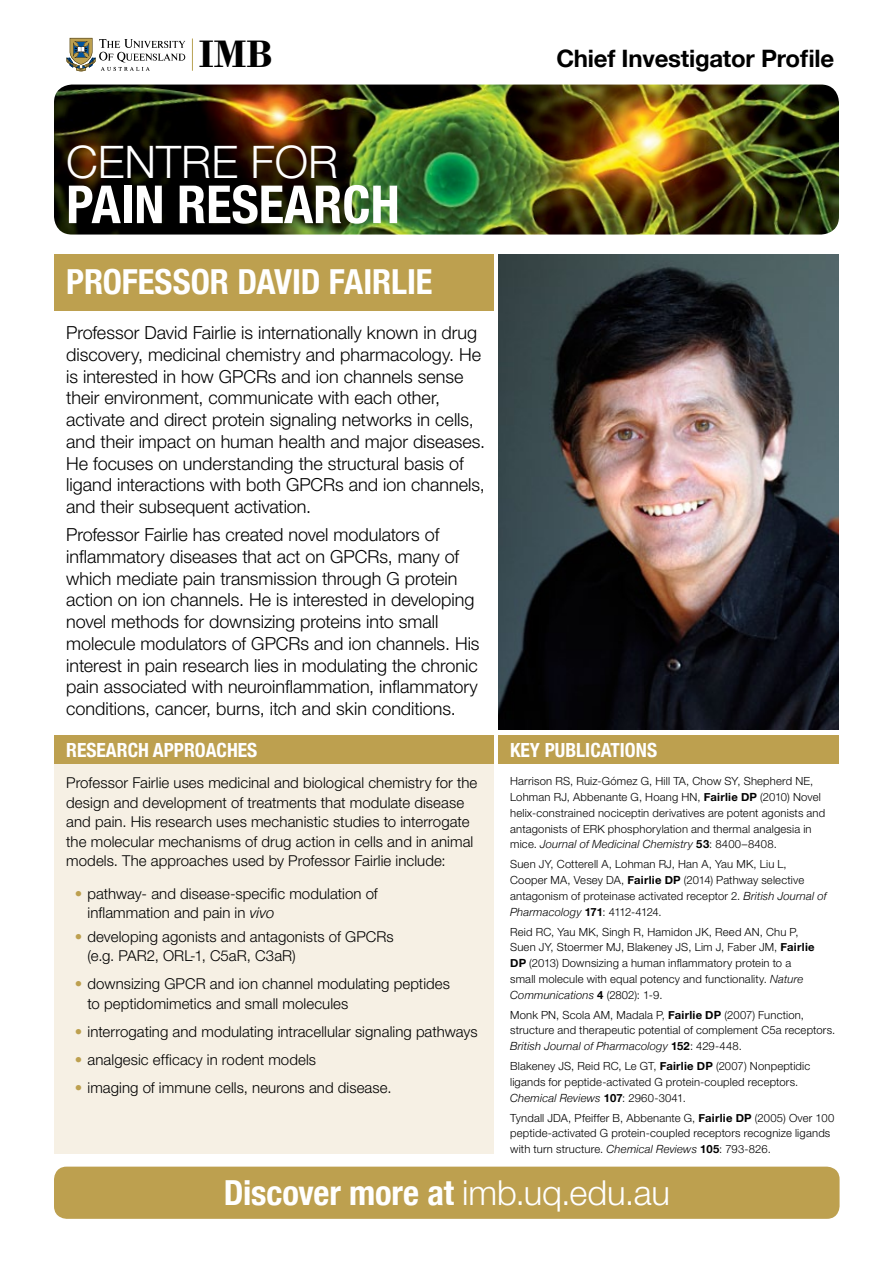
<style>
.page{position:relative;width:893px;height:1263px;background:#fff}
.page>*{position:absolute;margin:0;border:0;box-sizing:border-box;transform-origin:0 0}
.t1{font:700 condensed 52.5px "Helvetica Neue";color:#fff}
.t2{font:300 45px "Helvetica Neue";color:#fff}
.t3{font:700 40.35px "Bodoni";color:#000}
.t4{font:700 condensed 34.5px "Helvetica Neue";letter-spacing:-.005em;color:#fff}
.t5{font:700 24px "Helvetica Neue";letter-spacing:-.01em;color:#000}
.t6{font:700 condensed 19.5px "Helvetica Neue";color:#fff}
.t7{font:300 18px/21.8px "Helvetica Neue";color:#000}
.t8{font:300 15px/19.5px "Helvetica Neue";letter-spacing:.005em;color:#000}
.t9{font:300 11.25px/15.8px "Helvetica Neue";letter-spacing:.015em;color:#000}
.s1{color:#bda04f}
.s2{font-style:italic}
.s3{font-weight:700}
.s4{font-weight:300;font-stretch:normal}
</style>
<div class="page">
<div style="left:54px;top:254px;width:439px;height:56px;background:#bda04f"></div>
<div style="left:54px;top:1166px;width:786px;height:53px;background:#bda04f;border-radius:13px"></div>
<svg style="left:67px;top:38px;width:119px;height:33px"></svg>
<hr style="left:192px;top:39px;width:1px;height:32px;background:#b9a254">
<img style="left:54px;top:85px;width:785px;height:150px">
<div style="left:498px;top:735px;width:341px;height:29px;background:#bda04f"></div>
<img style="left:499px;top:254px;width:340px;height:475px">
<div style="left:54px;top:740px;width:439px;height:414px;background:#f6f0e4"></div>
<div style="left:54px;top:735px;width:439px;height:29px;background:#bda04f"></div>
<h3 class="t3" style="left:199px;top:30px;width:75px">IMB</h3>
<h3 class="t5" style="left:556px;top:44px;width:279px">Chief Investigator Profile</h3>
<h2 class="t2" style="left:66px;top:135px;width:273px">CENTRE FOR</h2>
<h1 class="t1" style="left:66px;top:173px;width:335px">PAIN RESEARCH</h1>
<h3 class="t4" style="left:66px;top:261px;width:368px">PROFESSOR DAVID FAIRLIE</h3>
<p class="t7" style="left:66px;top:321px;width:421px">Professor David Fairlie is internationally known in drug discovery, medicinal chemistry and pharmacology. He is interested in how GPCRs and ion channels sense their environment, communicate with each other, activate and direct protein signaling networks in cells, and their impact on human health and major diseases.<br>He focuses on understanding the structural basis of ligand interactions with both GPCRs and ion channels, and their subsequent activation.</p>
<p class="t7" style="left:66px;top:523px;width:415px">Professor Fairlie has created novel modulators of inflammatory diseases that act on GPCRs, many of which mediate pain transmission through G protein action on ion channels. He is interested in developing novel methods for downsizing proteins into small molecule modulators of GPCRs and ion channels. His interest in pain research lies in modulating the chronic pain associated with neuroinflammation, inflammatory conditions, cancer, burns, itch and skin conditions.</p>
<h3 class="t6" style="left:66px;top:738px;width:193px">RESEARCH APPROACHES</h3>
<p class="t8" style="left:66px;top:773px;width:413px">Professor Fairlie uses medicinal and biological chemistry for the design and development of treatments that modulate disease and pain. His research uses mechanistic studies to interrogate the molecular mechanisms of drug action in cells and in animal models. The approaches used by Professor Fairlie include:</p>
<h3 class="t8" style="left:88px;top:883px;width:292px;text-indent:-13px"><span class="s1">•</span> pathway- and disease-specific modulation of inflammation and pain in <span class="s2">vivo</span></h3>
<h3 class="t8" style="left:88px;top:926px;width:308px;text-indent:-13px"><span class="s1">•</span> developing agonists and antagonists of GPCRs (e.g. PAR2, ORL-1, C5aR, C3aR)</h3>
<h3 class="t8" style="left:88px;top:974px;width:364px;text-indent:-13px"><span class="s1">•</span> downsizing GPCR and ion channel modulating peptides to peptidomimetics and small molecules</h3>
<h3 class="t8" style="left:75px;top:1021px;width:404px"><span class="s1">•</span> interrogating and modulating intracellular signaling pathways</h3>
<h3 class="t8" style="left:75px;top:1049px;width:243px"><span class="s1">•</span> analgesic efficacy in rodent models</h3>
<h3 class="t8" style="left:75px;top:1077px;width:318px"><span class="s1">•</span> imaging of immune cells, neurons and disease.</h3>
<h3 class="t6" style="left:510px;top:738px;width:148px">KEY PUBLICATIONS</h3>
<p class="t9" style="left:510px;top:773px;width:317px">Harrison RS, Ruiz-Gómez G, Hill TA, Chow SY, Shepherd NE, Lohman RJ, Abbenante G, Hoang HN, <span class="s3">Fairlie DP</span> (2010) Novel helix-constrained nociceptin derivatives are potent agonists and antagonists of ERK phosphorylation and thermal analgesia in mice. <span class="s2">Journal of Medicinal Chemistry</span> <span class="s3">53</span>: 8400–8408.</p>
<p class="t9" style="left:510px;top:856px;width:318px">Suen JY, Cotterell A, Lohman RJ, Han A, Yau MK, Liu L, Cooper MA, Vesey DA, <span class="s3">Fairlie DP</span> (2014) Pathway selective antagonism of proteinase activated receptor 2. <span class="s2">British Journal of Pharmacology</span> <span class="s3">171</span>: 4112-4124.</p>
<p class="t9" style="left:510px;top:923px;width:306px">Reid RC, Yau MK, Singh R, Hamidon JK, Reed AN, Chu P, Suen JY, Stoermer MJ, Blakeney JS, Lim J, Faber JM, <span class="s3">Fairlie DP</span> (2013) Downsizing a human inflammatory protein to a small molecule with equal potency and functionality. <span class="s2">Nature Communications</span> <span class="s3">4</span> (2802): 1-9.</p>
<p class="t9" style="left:510px;top:1006px;width:327px">Monk PN, Scola AM, Madala P, <span class="s3">Fairlie DP</span> (2007) Function, structure and therapeutic potential of complement C5a receptors.<br><span class="s2">British Journal of Pharmacology</span> <span class="s3">152</span>: 429-448.</p>
<p class="t9" style="left:510px;top:1058px;width:302px">Blakeney JS, Reid RC, Le GT, <span class="s3">Fairlie DP</span> (2007) Nonpeptidic ligands for peptide-activated G protein-coupled receptors.<br><span class="s2">Chemical Reviews</span> <span class="s3">107</span>: 2960-3041.</p>
<p class="t9" style="left:510px;top:1109px;width:326px">Tyndall JDA, Pfeiffer B, Abbenante G, <span class="s3">Fairlie DP</span> (2005) Over 100 peptide-activated G protein-coupled receptors recognize ligands with turn structure. <span class="s2">Chemical Reviews</span> <span class="s3">105</span>: 793-826.</p>
<h3 class="t4" style="left:224px;top:1171px;width:448px">Discover more at <span class="s4">imb.uq.edu.au</span></h3>
</div>
